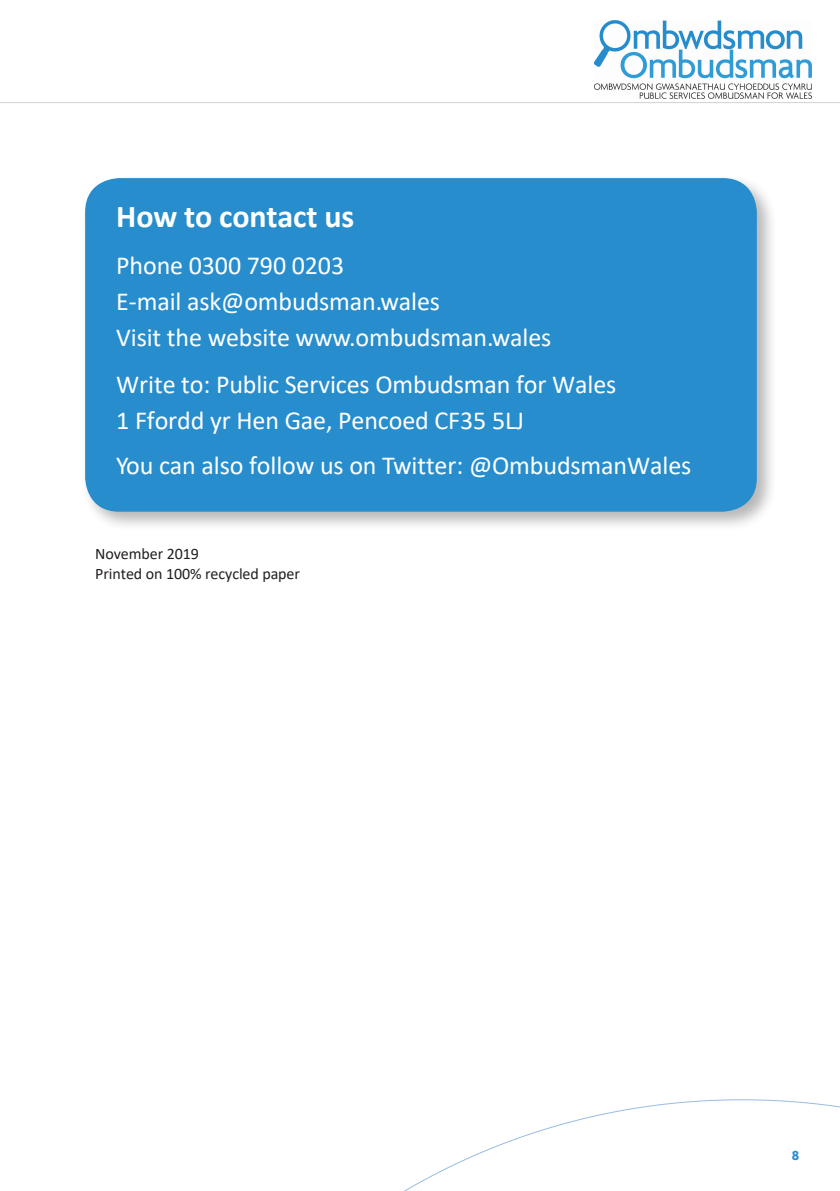
<style>
.page{position:relative;width:840px;height:1191px;background:#fff}
.page>*{position:absolute;margin:0;border:0;box-sizing:border-box;transform-origin:0 0}
.t1{font:700 32px "Calibri";letter-spacing:-.005em;color:#fff}
.t2{font:26px/36px "Calibri";letter-spacing:-.005em;color:#fff}
.t3{font:16px/20px "Calibri";letter-spacing:-.005em;color:#231f20}
.indent_1{font:700 14.2px "Agenda";color:#278dcd}
</style>
<div class="page">
<hr style="left:0;top:102px;width:839px;height:1px;background:#d1d2d4">
<div style="left:81px;top:174px;width:696px;height:358px;background:#231f20;opacity:.32"></div>
<div style="left:85px;top:178px;width:671px;height:334px;background:#278dcd;border-radius:34px"></div>
<svg style="left:404px;top:1099px;width:435px;height:92px"></svg>
<img style="left:594px;top:21px;width:217px;height:77px">
<p class="t1" style="left:116px;top:194px;width:239px">How to contact us</p>
<p class="t2" style="left:116px;top:247px;width:436px">Phone 0300 790 0203<br>E-mail ask@ombudsman.wales<br>Visit the website www.ombudsman.wales</p>
<p class="t2" style="left:116px;top:366px;width:501px">Write to: Public Services Ombudsman for Wales<br>1 Ffordd yr Hen Gae, Pencoed CF35 5LJ</p>
<p class="t2" style="left:116px;top:447px;width:576px">You can also follow us on Twitter: @OmbudsmanWales</p>
<p class="t3" style="left:95px;top:543px;width:206px">November 2019<br>Printed on 100% recycled paper</p>
<p class="indent_1" style="left:791px;top:1148px;width:9px">8</p>
</div>
